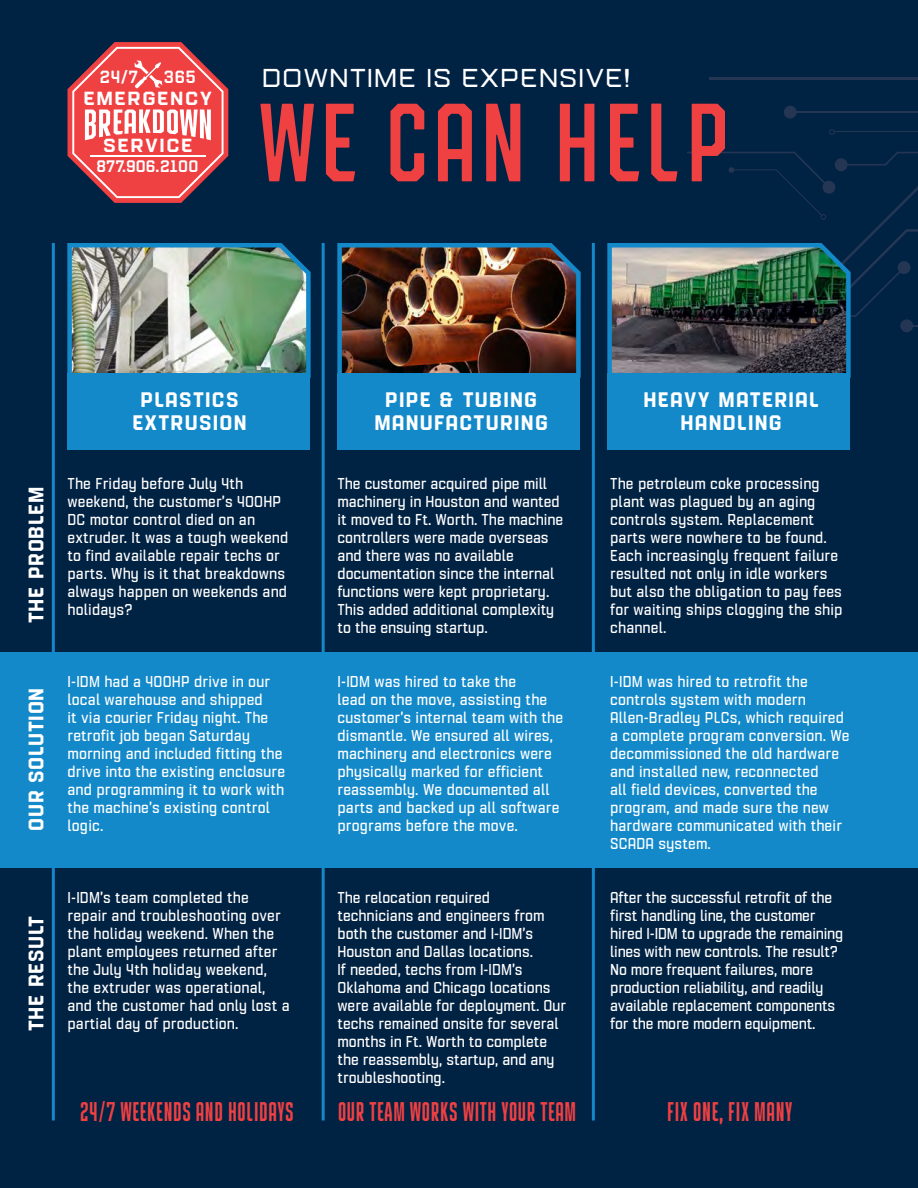
<style>
.page{position:relative;width:918px;height:1188px;background:#fff}
.page>*{position:absolute;margin:0;border:0;box-sizing:border-box;transform-origin:0 0}
.t1{font:500 110.85px "Refinery 25";letter-spacing:.03em;color:#ef4042}
.t2{font:500 27px "Refinery 15";color:#ef4042}
.t3{font:500 25.8px "Refinery 95";letter-spacing:.03em;color:#fff}
.t4{font:700 21px/22.5px "Refinery 55";letter-spacing:.06em;color:#fff;text-align:center}
.t5{font:700 21px "Refinery 55";letter-spacing:.03em;color:#fff}
.t6{font:700 19.05px "Refinery 75";letter-spacing:.08em;color:#fff}
.t7{font:600 17.55px "Refinery 55";color:#fff}
.t8{font:600 16.65px "Refinery 55";color:#fff}
.t9{font:500 15.75px/18px "Refinery 55";letter-spacing:.01em;color:#fff}
.t10{font:500 15.75px/18px "Refinery 55";letter-spacing:-.01em;color:#fff}
</style>
<div class="page">
<div style="left:0;top:0;width:918px;height:688px;background:#002243"></div>
<hr style="left:789px;top:111px;width:129px;height:2px;background:#243654">
<hr style="left:709px;top:77px;width:209px;height:3px;background:#243654">
<hr style="left:834px;top:131px;width:84px;height:1px;background:#243654">
<div style="left:784px;top:106px;width:13px;height:13px;background:#243654;border-radius:50%"></div>
<svg style="left:829px;top:129px;width:6px;height:6px"></svg>
<div style="left:0;top:652px;width:918px;height:217px;background:#1389ca"></div>
<div style="left:0;top:868px;width:918px;height:320px;background:#002243"></div>
<img style="left:67px;top:243px;width:244px;height:137px">
<img style="left:337px;top:243px;width:244px;height:137px">
<img style="left:607px;top:152px;width:311px;height:228px">
<div style="left:68px;top:373px;width:242px;height:77px;background:#1389ca"></div>
<div style="left:338px;top:373px;width:242px;height:77px;background:#1389ca"></div>
<div style="left:608px;top:373px;width:242px;height:77px;background:#1389ca"></div>
<svg style="left:68px;top:42px;width:160px;height:161px"></svg>
<hr style="left:90px;top:155px;width:115px;height:2px;background:#fff">
<hr style="left:322px;top:243px;width:3px;height:877px;background:#1389ca">
<hr style="left:52px;top:243px;width:3px;height:877px;background:#1389ca">
<hr style="left:592px;top:243px;width:3px;height:877px;background:#1389ca">
<p class="t7" style="left:100px;top:63px;width:40px">24/7</p>
<p class="t7" style="left:164px;top:63px;width:33px">365</p>
<p class="t6" style="left:84px;top:83px;width:130px">EMERGENCY</p>
<p class="t6" style="left:103px;top:129px;width:91px">SERVICE</p>
<p class="t8" style="left:97px;top:153px;width:103px">877.906.2100</p>
<p class="t3" style="left:262px;top:58px;width:370px">DOWNTIME IS EXPENSIVE!</p>
<p class="t1" style="left:258px;top:61px;width:475px">WE CAN HELP</p>
<p class="t5" style="left:19px;top:623px;width:138px;rotate:-90deg">THE PROBLEM</p>
<p class="t5" style="left:19px;top:831px;width:144px;rotate:-90deg">OUR SOLUTION</p>
<p class="t5" style="left:19px;top:1031px;width:117px;rotate:-90deg">THE RESULT</p>
<p class="t4" style="left:132px;top:387px;width:116px">PLASTICS<br>EXTRUSION</p>
<p class="t4" style="left:374px;top:387px;width:175px">PIPE &amp; TUBING<br>MANUFACTURING</p>
<p class="t4" style="left:644px;top:387px;width:177px">HEAVY MATERIAL<br>HANDLING</p>
<p class="t9" style="left:68px;top:474px;width:222px">The Friday before July 4th weekend, the customer’s 400HP<br>DC motor control died on an extruder. It was a tough weekend to find available repair techs or parts. Why is it that breakdowns always happen on weekends and holidays?</p>
<p class="t9" style="left:68px;top:672px;width:219px">I-IDM had a 400HP drive in our local warehouse and shipped<br>it via courier Friday night. The retrofit job began Saturday morning and included fitting the drive into the existing enclosure and programming it to work with the machine’s existing control logic.</p>
<p class="t9" style="left:68px;top:888px;width:224px">I-IDM’s team completed the repair and troubleshooting over the holiday weekend. When the plant employees returned after the July 4th holiday weekend, the extruder was operational, and the customer had only lost a partial day of production.</p>
<p class="t9" style="left:338px;top:474px;width:227px">The customer acquired pipe mill machinery in Houston and wanted it moved to Ft. Worth. The machine controllers were made overseas and there was no available documentation since the internal functions were kept proprietary.<br>This added additional complexity to the ensuing startup.</p>
<p class="t9" style="left:338px;top:672px;width:227px">I-IDM was hired to take the<br>lead on the move, assisting the customer’s internal team with the dismantle. We ensured all wires, machinery and electronics were physically marked for efficient reassembly. We documented all parts and backed up all software programs before the move.</p>
<p class="t9" style="left:338px;top:888px;width:230px">The relocation required technicians and engineers from both the customer and I-IDM’s<br>Houston and Dallas locations.<br>If needed, techs from I-IDM’s<br>Oklahoma and Chicago locations were available for deployment. Our techs remained onsite for several months in Ft. Worth to complete the reassembly, startup, and any troubleshooting.</p>
<p class="t9" style="left:610px;top:474px;width:234px">The petroleum coke processing plant was plagued by an aging controls system. Replacement parts were nowhere to be found.<br>Each increasingly frequent failure resulted not only in idle workers but also the obligation to pay fees for waiting ships clogging the ship channel.</p>
<p class="t9" style="left:610px;top:672px;width:241px">I-IDM was hired to retrofit the controls system with modern<br>Allen-Bradley PLCs, which required a complete program conversion. We decommissioned the old hardware and installed new, reconnected<br>all field devices, converted the program, and made sure the new hardware communicated with their<br>SCADA system.</p>
<p class="t10" style="left:610px;top:888px;width:235px">After the successful retrofit of the first handling line, the customer hired I-IDM to upgrade the remaining lines with new controls. The result?<br>No more frequent failures, more production reliability, and readily available replacement components for the more modern equipment.</p>
<p class="t2" style="left:80px;top:1092px;width:216px">24/7 WEEKENDS AND HOLIDAYS</p>
<p class="t2" style="left:338px;top:1092px;width:240px">OUR TEAM WORKS WITH YOUR TEAM</p>
<p class="t2" style="left:667px;top:1092px;width:127px">FIX ONE, FIX MANY</p>
</div>
